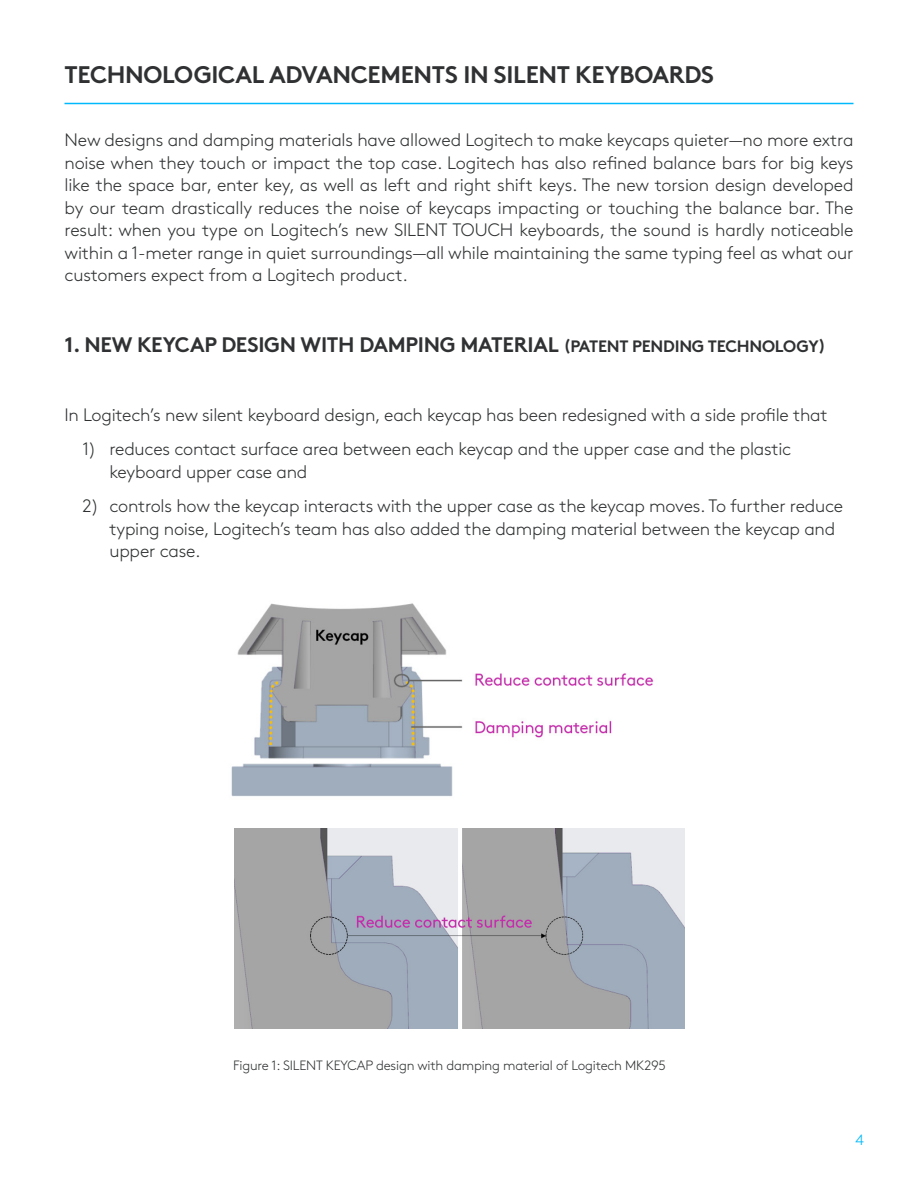
<style>
.page{position:relative;width:918px;height:1188px;background:#fff}
.page>*{position:absolute;margin:0;border:0;box-sizing:border-box;transform-origin:0 0}
.t1{font:700 24px "Brown Pro";letter-spacing:-.015em;color:#2f3132}
.t2{font:700 21px "Brown Pro";letter-spacing:-.015em;color:#2f3132}
.Body_copy_2{font:300 18px/22.5px "Brown Pro";letter-spacing:-.015em;color:#2f3132}
.t3{font:300 15px "Brown Pro";color:#00b8fc}
.t4{font:300 13.5px "Brown Pro";letter-spacing:-.015em;color:#2f3132}
.s1{font-size:16.5px}
</style>
<div class="page">
<hr style="left:64px;top:103px;width:790px;height:1px;background:#00b8fc">
<img style="left:231px;top:603px;width:423px;height:194px">
<img style="left:235px;top:828px;width:450px;height:201px">
<h2 class="t1" style="left:65px;top:55px;width:651px">TECHNOLOGICAL ADVANCEMENTS IN SILENT KEYBOARDS</h2>
<p class="Body_copy_2" style="left:64px;top:127px;width:791px;text-align:justify">New designs and damping materials have allowed Logitech to make keycaps quieter—no more extra noise when they touch or impact the top case. Logitech has also refined balance bars for big keys like the space bar, enter key, as well as left and right shift keys. The new torsion design developed by our team drastically reduces the noise of keycaps impacting or touching the balance bar. The result: when you type on Logitech’s new SILENT TOUCH keyboards, the sound is hardly noticeable within a 1-meter range in quiet surroundings—all while maintaining the same typing feel as what our customers expect from a Logitech product.</p>
<h3 class="t2" style="left:64px;top:327px;width:763px">1. NEW KEYCAP DESIGN WITH DAMPING MATERIAL <span class="s1">(PATENT PENDING TECHNOLOGY)</span></h3>
<h3 class="Body_copy_2" style="left:64px;top:402px;width:765px">In Logitech’s new silent keyboard design, each keycap has been redesigned with a side profile that</h3>
<p class="Body_copy_2" style="left:110px;top:436px;width:683px;text-indent:-27px">1) reduces contact surface area between each keycap and the upper case and the plastic keyboard upper case and</p>
<p class="Body_copy_2" style="left:110px;top:493px;width:735px;text-indent:-27px">2) controls how the keycap interacts with the upper case as the keycap moves. To further reduce typing noise, Logitech’s team has also added the damping material between the keycap and upper case.</p>
<p class="t4" style="left:233px;top:1055px;width:434px">Figure 1: SILENT KEYCAP design with damping material of Logitech MK295</p>
<p class="t3" style="left:855px;top:1129px;width:10px">4</p>
</div>
